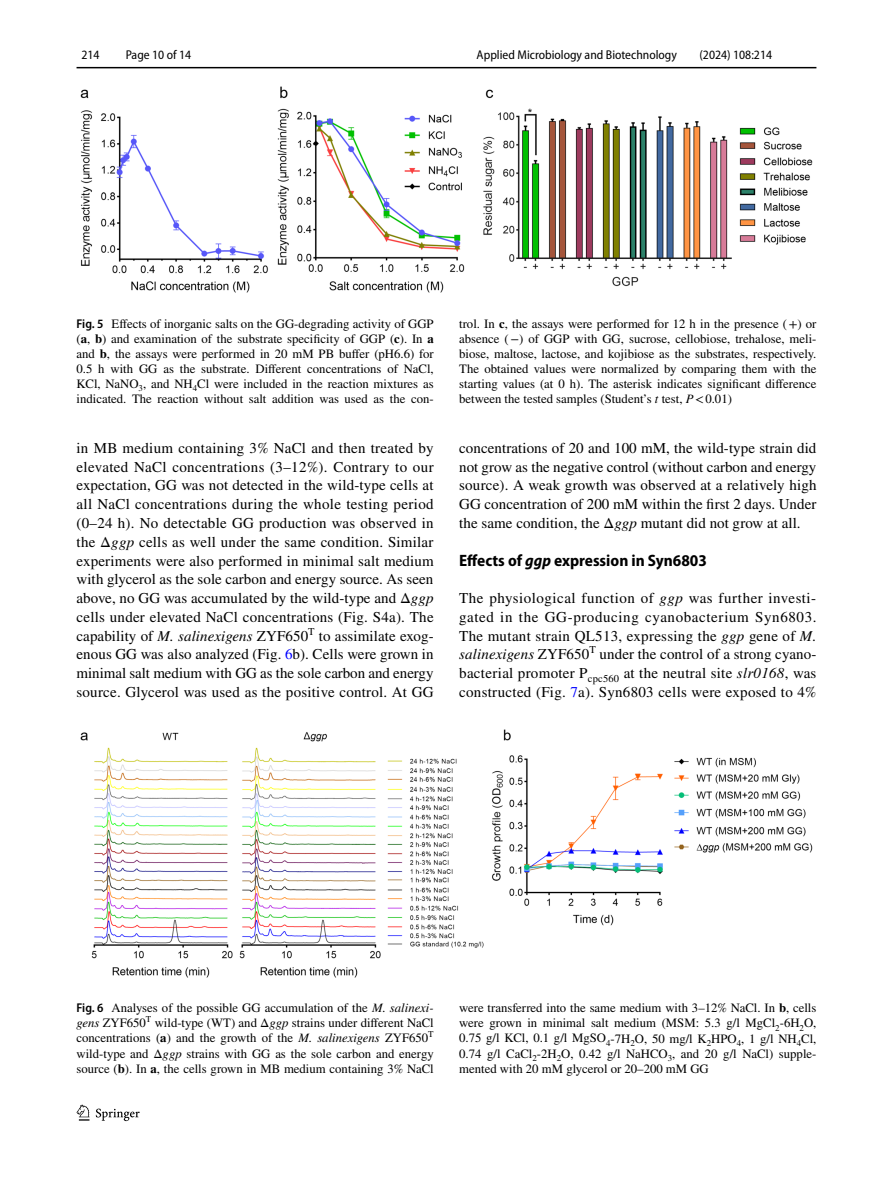
<style>
.page{position:relative;width:893px;height:1187px;background:#fff}
.page>*{position:absolute;margin:0;border:0;box-sizing:border-box;transform-origin:0 0}
.t1{font:700 semi-condensed 16.5px "Myriad Pro";color:#000}
.t2{font:15px/18.8px "STIX";letter-spacing:.015em;color:#000;text-align:justify}
.t3{font:12.75px/15px "STIX";color:#000;text-align:justify}
.t4{font:semi-condensed 12.75px "Myriad Pro";color:#000}
.s1{font-family:"Myriad Pro";font-weight:600;font-stretch:semi-condensed}
.s2{font-weight:700}
.s3{font-style:italic}
.s4{color:#00f}
</style>
<div class="page">
<hr style="left:77px;top:67px;width:739px;height:1px;background:#000">
<svg style="left:77px;top:1104px;width:12px;height:16px"></svg>
<svg style="left:96px;top:1108px;width:44px;height:12px"></svg>
<img style="left:80px;top:87px;width:732px;height:206px">
<img style="left:81px;top:729px;width:731px;height:248px">
<p class="t4" style="left:82px;top:48px;width:20px">214</p>
<p class="t4" style="left:126px;top:48px;width:67px">Page 10 of 14</p>
<p class="t4" style="left:477px;top:48px;width:202px">Applied Microbiology and Biotechnology</p>
<p class="t4" style="left:699px;top:48px;width:74px">(2024) 108:214</p>
<p class="t3" style="left:77px;top:317px;width:359px"><span class="s1">Fig. 5</span> Effects of inorganic salts on the GG-degrading activity of GGP (<span class="s2">a</span>, <span class="s2">b</span>) and examination of the substrate specificity of GGP (<span class="s2">c</span>). In <span class="s2">a </span>and <span class="s2">b</span>, the assays were performed in 20 mM PB buffer (pH6.6) for 0.5 h with GG as the substrate. Different concentrations of NaCl, KCl, NaNO<sub>3</sub>, and NH<sub>4</sub>Cl were included in the reaction mixtures as indicated. The reaction without salt addition was used as the con-</p>
<p class="t3" style="left:459px;top:317px;width:359px">trol. In <span class="s2">c</span>, the assays were performed for 12 h in the presence (+) or absence (−) of GGP with GG, sucrose, cellobiose, trehalose, meli&shy;biose, maltose, lactose, and kojibiose as the substrates, respectively.<br>The obtained values were normalized by comparing them with the starting values (at 0 h). The asterisk indicates significant difference between the tested samples (Student’s <span class="s3">t</span> test, <span class="s3">P</span>&lt;0.01)</p>
<p class="t2" style="left:77px;top:439px;width:359px">in MB medium containing 3% NaCl and then treated by elevated NaCl concentrations (3–12%). Contrary to our expectation, GG was not detected in the wild-type cells at all NaCl concentrations during the whole testing period (0–24 h). No detectable GG production was observed in the Δ<span class="s3">ggp</span> cells as well under the same condition. Similar experiments were also performed in minimal salt medium with glycerol as the sole carbon and energy source. As seen above, no GG was accumulated by the wild-type and Δ<span class="s3">ggp </span>cells under elevated NaCl concentrations (Fig. S4a). The capability of <span class="s3">M. salinexigens</span> ZYF650<sup>T</sup> to assimilate exog&shy;enous GG was also analyzed (Fig. <span class="s4">6</span>b). Cells were grown in minimal salt medium with GG as the sole carbon and energy source. Glycerol was used as the positive control. At GG</p>
<p class="t2" style="left:459px;top:439px;width:359px">concentrations of 20 and 100 mM, the wild-type strain did not grow as the negative control (without carbon and energy source). A weak growth was observed at a relatively high GG concentration of 200 mM within the first 2 days. Under the same condition, the Δ<span class="s3">ggp</span> mutant did not grow at all.</p>
<p class="t1" style="left:459px;top:550px;width:249px">Effects of <span class="s3">ggp</span> expression in Syn6803</p>
<p class="t2" style="left:459px;top:589px;width:359px">The physiological function of <span class="s3">ggp</span> was further investi&shy;gated in the GG-producing cyanobacterium Syn6803.<br>The mutant strain QL513, expressing the <span class="s3">ggp</span> gene of <span class="s3">M. salinexigens</span> ZYF650<sup>T</sup> under the control of a strong cyano&shy;bacterial promoter P<sub>cpc560</sub> at the neutral site <span class="s3">slr0168</span>, was constructed (Fig. <span class="s4">7</span>a). Syn6803 cells were exposed to 4%</p>
<p class="t3" style="left:77px;top:1001px;width:359px"><span class="s1">Fig. 6</span> Analyses of the possible GG accumulation of the <span class="s3">M. salinexi&shy;gens</span> ZYF650<sup>T</sup> wild-type (WT) and Δ<span class="s3">ggp</span> strains under different NaCl concentrations (<span class="s2">a</span>) and the growth of the <span class="s3">M. salinexigens</span> ZYF650<sup>T </sup>wild-type and Δ<span class="s3">ggp</span> strains with GG as the sole carbon and energy source (<span class="s2">b</span>). In <span class="s2">a</span>, the cells grown in MB medium containing 3% NaCl</p>
<p class="t3" style="left:459px;top:1001px;width:359px">were transferred into the same medium with 3–12% NaCl. In <span class="s2">b</span>, cells were grown in minimal salt medium (MSM: 5.3 g/l MgCl<sub>2</sub>-6H<sub>2</sub>O, 0.75 g/l KCl, 0.1 g/l MgSO<sub>4</sub>-7H<sub>2</sub>O, 50 mg/l K<sub>2</sub>HPO<sub>4</sub>, 1 g/l NH<sub>4</sub>Cl, 0.74 g/l CaCl<sub>2</sub>-2H<sub>2</sub>O, 0.42 g/l NaHCO<sub>3</sub>, and 20 g/l NaCl) supple&shy;mented with 20 mM glycerol or 20–200 mM GG</p>
</div>
